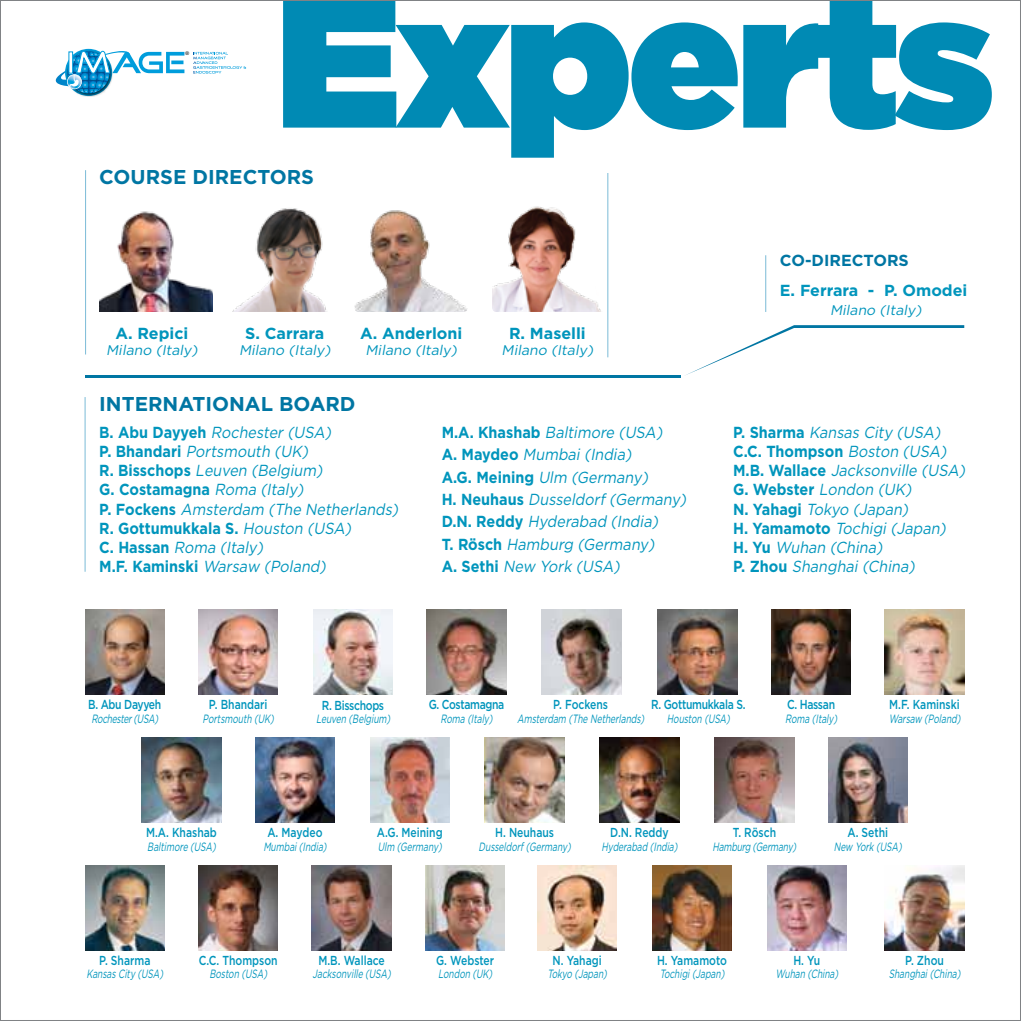
<style>
.page{position:relative;width:1021px;height:1021px;background:#fff}
.page>*{position:absolute;margin:0;border:0;box-sizing:border-box;transform-origin:0 0}
.t1{font:900 188px "Gotham";letter-spacing:-.02em;color:#008ab4}
.t2{font:700 20px "Gotham";color:#0076a3}
.t3{font:italic 16px/19px "Gotham";color:#0095bc;scale:.9 1}
.t4{font:700 16px "Gotham";color:#0095bc}
.t5{font:700 16px "Gotham";color:#0076a3}
.t6{font:italic 14px "Gotham";color:#0095bc}
.t7{font:500 13px "Gotham";color:#0095bc;scale:.8 1}
.t8{font:500 13px "Gotham";letter-spacing:-.03em;color:#0095bc;scale:.8 1}
.t9{font:italic 12px "Gotham";color:#0095bc;scale:.7 1}
.t10{font:8.4px "Myriad";color:#000}
.s1{font-weight:700;font-style:normal}
</style>
<div class="page">
<img style="left:79px;top:49px;width:21px;height:47px">
<svg style="left:55px;top:50px;width:129px;height:44px"></svg>
<svg style="left:193px;top:52px;width:53px;height:22px"></svg>
<hr style="left:85px;top:170px;width:1px;height:184px;background:#7bbbd7">
<hr style="left:765px;top:255px;width:1px;height:57px;background:#7bbbd7">
<hr style="left:85px;top:397px;width:1px;height:174px;background:#7bbbd7">
<img style="left:232px;top:208px;width:95px;height:104px">
<img style="left:354px;top:210px;width:113px;height:102px">
<img style="left:99px;top:211px;width:114px;height:101px">
<hr style="left:607px;top:173px;width:1px;height:184px;background:#7bbbd7">
<hr style="left:85px;top:374px;width:595px;height:3px;background:#0076a3">
<svg style="left:685px;top:325px;width:279px;height:51px"></svg>
<img style="left:85px;top:609px;width:79px;height:85px">
<img style="left:198px;top:609px;width:80px;height:85px">
<img style="left:427px;top:609px;width:79px;height:85px">
<img style="left:541px;top:609px;width:80px;height:85px">
<img style="left:658px;top:609px;width:79px;height:85px">
<img style="left:884px;top:609px;width:80px;height:85px">
<img style="left:142px;top:737px;width:79px;height:85px">
<img style="left:255px;top:737px;width:79px;height:85px">
<img style="left:370px;top:737px;width:79px;height:85px">
<img style="left:485px;top:737px;width:79px;height:85px">
<img style="left:600px;top:737px;width:79px;height:85px">
<img style="left:714px;top:737px;width:80px;height:85px">
<img style="left:828px;top:737px;width:79px;height:85px">
<img style="left:85px;top:865px;width:79px;height:85px">
<img style="left:198px;top:865px;width:80px;height:85px">
<img style="left:425px;top:865px;width:80px;height:85px">
<img style="left:537px;top:865px;width:79px;height:85px">
<img style="left:652px;top:865px;width:79px;height:85px">
<img style="left:884px;top:865px;width:80px;height:85px">
<img style="left:771px;top:609px;width:79px;height:85px">
<img style="left:767px;top:865px;width:79px;height:85px">
<img style="left:492px;top:206px;width:109px;height:106px">
<img style="left:313px;top:609px;width:80px;height:85px">
<img style="left:312px;top:865px;width:79px;height:85px">
<h1 class="t1" style="left:275px;top:-74px;width:720px">Experts</h1>
<p class="t2" style="left:99px;top:164px;width:216px">course directors</p>
<p class="t10" style="left:185px;top:50px;width:8px">®®</p>
<p class="t5" style="left:780px;top:250px;width:130px">co-directors</p>
<p class="t4" style="left:780px;top:280px;width:189px">E. Ferrara - P. Omodei</p>
<p class="t6" style="left:830px;top:301px;width:96px">Milano (Italy)</p>
<p class="t4" style="left:115px;top:322px;width:74px">A. Repici</p>
<p class="t6" style="left:106px;top:340px;width:96px">Milano (Italy)</p>
<p class="t4" style="left:245px;top:322px;width:81px">S. Carrara</p>
<p class="t6" style="left:239px;top:340px;width:96px">Milano (Italy)</p>
<p class="t4" style="left:360px;top:322px;width:104px">A. Anderloni</p>
<p class="t6" style="left:365px;top:340px;width:96px">Milano (Italy)</p>
<p class="t4" style="left:509px;top:322px;width:78px">R. Maselli</p>
<p class="t6" style="left:501px;top:340px;width:96px">Milano (Italy)</p>
<p class="t2" style="left:99px;top:391px;width:15px">INTERNATIONAL</p>
<p class="t2" style="left:279px;top:391px;width:31px">BOARD</p>
<p class="t3" style="left:99px;top:422px;width:337px"><span class="s1">B . A b u D a yye h</span> Rochester(USA)<br><span class="s1">P. B h a n d a r i</span> Portsmouth (UK)<br><span class="s1">R . B i ss c h o ps</span> Leuven (Belgium)<br><span class="s1">G. Costamagna</span> Roma (Italy)<br><span class="s1">P. F o c ke n s</span> Amsterdam (The Netherlands)<br><span class="s1">R. Gottumukkala S.</span> Houston (USA)<br><span class="s1">C . H a ss a n</span> Roma (Italy)<br><span class="s1">M . F. Ka m i n s k i</span> Warsaw (Poland)</p>
<p class="t3" style="left:441px;top:421px;width:277px;line-height:22.2px"><span class="s1">M . A . K h a s h a b</span> Baltimore (USA)<br><span class="s1">A . M ayd e o</span> Mumbai(India)<br><span class="s1">A.G . M e i n i n g</span> Ulm (Germany)<br><span class="s1">H . N e u h a u s</span> Dusseldorf(Germany)<br><span class="s1">D . N . R e d d y</span> Hyderabad (India)<br><span class="s1">T. R ö s c h</span> Hamburg (Germany)<br><span class="s1">A . S e t h i</span> New York (USA)</p>
<p class="t3" style="left:733px;top:422px;width:263px"><span class="s1">P. S h a r m a</span> Kansas City (USA)<br><span class="s1">C.C. Thompson</span> Boston (USA)<br><span class="s1">M . B . Wa l l a c e</span> Jacksonville (USA)<br><span class="s1">G . We b st e r</span> London (UK)<br><span class="s1">N . Ya h a g i</span> Tokyo (Japan)<br><span class="s1">H . Ya m a m o t o</span> Tochigi(Japan)<br><span class="s1">H . Yu</span> Wuhan (China)<br><span class="s1">P. Z h o u</span> Shanghai(China)</p>
<p class="t8" style="left:88px;top:696px;width:93px">B. Abu Dayyeh</p>
<p class="t9" style="left:91px;top:711px;width:100px">Rochester(USA)</p>
<p class="t7" style="left:209px;top:696px;width:75px">P. Bhandari</p>
<p class="t9" style="left:202px;top:711px;width:107px">Portsmouth (UK)</p>
<p class="t8" style="left:322px;top:696px;width:79px">R. Bisschops</p>
<p class="t9" style="left:316px;top:711px;width:111px">Leuven (Belgium)</p>
<p class="t8" style="left:428px;top:696px;width:96px">G. Costamagna</p>
<p class="t9" style="left:440px;top:711px;width:79px">Roma(Italy)</p>
<p class="t7" style="left:553px;top:696px;width:70px">P. Fockens</p>
<p class="t9" style="left:517px;top:711px;width:186px">Amsterdam (The Netherlands)</p>
<p class="t8" style="left:651px;top:696px;width:119px">R. Gottumukkala S.</p>
<p class="t9" style="left:667px;top:711px;width:95px">Houston (USA)</p>
<p class="t7" style="left:787px;top:696px;width:61px">C. Hassan</p>
<p class="t9" style="left:785px;top:711px;width:79px">Roma(Italy)</p>
<p class="t7" style="left:889px;top:696px;width:90px">M.F. Kaminski</p>
<p class="t9" style="left:888px;top:711px;width:108px">Warsaw (Poland)</p>
<p class="t7" style="left:146px;top:823px;width:90px">M.A. Khashab</p>
<p class="t9" style="left:147px;top:838px;width:103px">Baltimore (USA)</p>
<p class="t7" style="left:267px;top:823px;width:70px">A. Maydeo</p>
<p class="t9" style="left:263px;top:838px;width:96px">Mumbai(India)</p>
<p class="t7" style="left:377px;top:823px;width:84px">A.G. Meining</p>
<p class="t9" style="left:378px;top:838px;width:97px">Ulm (Germany)</p>
<p class="t7" style="left:495px;top:823px;width:75px">H. Neuhaus</p>
<p class="t9" style="left:478px;top:838px;width:137px">Dusseldorf(Germany)</p>
<p class="t7" style="left:610px;top:823px;width:75px">D.N. Reddy</p>
<p class="t9" style="left:601px;top:838px;width:114px">Hyderabad (India)</p>
<p class="t7" style="left:732px;top:823px;width:56px">T. Rösch</p>
<p class="t9" style="left:712px;top:838px;width:125px">Hamburg (Germany)</p>
<p class="t7" style="left:847px;top:823px;width:52px">A. Sethi</p>
<p class="t9" style="left:833px;top:838px;width:102px">New York(USA)</p>
<p class="t7" style="left:99px;top:951px;width:66px">P. Sharma</p>
<p class="t9" style="left:86px;top:966px;width:115px">KansasCity (USA)</p>
<p class="t7" style="left:199px;top:951px;width:100px">C.C. Thompson</p>
<p class="t9" style="left:209px;top:966px;width:87px">Boston (USA)</p>
<p class="t7" style="left:318px;top:951px;width:84px">M.B. Wallace</p>
<p class="t9" style="left:312px;top:966px;width:117px">Jacksonville (USA)</p>
<p class="t7" style="left:436px;top:951px;width:74px">G. Webster</p>
<p class="t9" style="left:438px;top:966px;width:83px">London (UK)</p>
<p class="t7" style="left:552px;top:951px;width:63px">N. Yahagi</p>
<p class="t9" style="left:547px;top:966px;width:90px">Tokyo (Japan)</p>
<p class="t7" style="left:657px;top:951px;width:89px">H. Yamamoto</p>
<p class="t9" style="left:659px;top:966px;width:97px">Tochigi(Japan)</p>
<p class="t7" style="left:793px;top:951px;width:35px">H. Yu</p>
<p class="t9" style="left:775px;top:966px;width:95px">Wuhan (China)</p>
<p class="t7" style="left:905px;top:951px;width:50px">P. Zhou</p>
<p class="t9" style="left:888px;top:966px;width:108px">Shanghai(China)</p>
</div>
